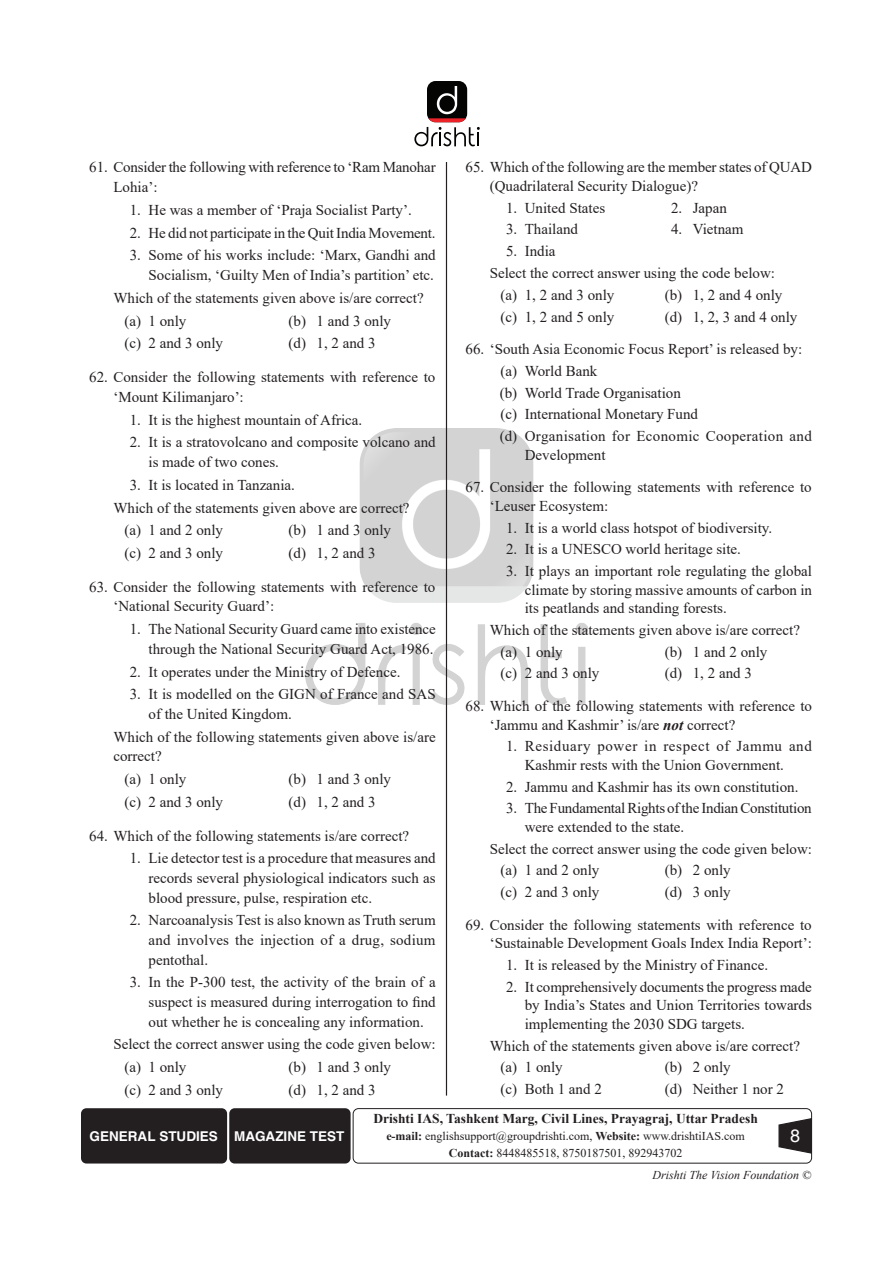
<style>
.page{position:relative;width:893px;height:1263px;background:#fff}
.page>*{position:absolute;margin:0;border:0;box-sizing:border-box;transform-origin:0 0}
.t1{font:18px "Helvetica";color:#fff}
.Options__1__2__3{font:15px/19.5px "Times New Roman";color:#231f20}
.Indent{font:15px/19.6px "Times New Roman";color:#231f20}
.Options__1__2__3-2{font:15px/18.5px "Times New Roman";letter-spacing:.02em;color:#231f20}
.t2{font:700 13.5px "Times New Roman";color:#231f20}
.t3{font:700 13.5px "Helvetica";color:#fff}
.t4{font:12px/16.4px "Times New Roman";color:#231f20;text-align:center}
.t5{font:italic 12px "Times New Roman";color:#231f20}
.s1{font-weight:700;font-style:italic}
.s2{font-weight:700}
</style>
<div class="page">
<img style="left:305px;top:429px;width:283px;height:275px">
<div style="left:81px;top:1108px;width:146px;height:55px;background:#231f20;border-radius:5px"></div>
<div style="left:229px;top:1108px;width:122px;height:55px;background:#231f20;border-radius:5px"></div>
<div style="left:353px;top:1108px;width:459px;height:55px;border:1px solid #231f20;border-radius:5px"></div>
<svg style="left:778px;top:1117px;width:35px;height:37px"></svg>
<div style="left:427px;top:81px;width:40px;height:41px;background:#040503;border-radius:9px"></div>
<svg style="left:414px;top:86px;width:66px;height:60px"></svg>
<hr style="left:446px;top:162px;width:1px;height:933px;background:#231f20">
<p class="Options__1__2__3" style="left:113px;top:157px;width:324px;text-indent:-24px">61. Consider the following with reference to ‘Ram Manohar<br>Lohia’:</p>
<p class="Options__1__2__3" style="left:130px;top:200px;width:284px">1. He was a member of ‘Praja Socialist Party’.</p>
<p class="Options__1__2__3" style="left:130px;top:222px;width:307px">2. He did not participate in the Quit India Movement.</p>
<p class="Options__1__2__3" style="left:130px;top:245px;width:307px;text-align:right">3. Some of his works include: ‘Marx, Gandhi and<br>Socialism, ‘Guilty Men of India’s partition’ etc.</p>
<p class="Indent" style="left:113px;top:287px;width:312px">Which of the statements given above is/are correct?</p>
<p class="Options__1__2__3" style="left:124px;top:310px;width:64px">(a) 1 only</p>
<p class="Options__1__2__3" style="left:289px;top:310px;width:104px">(b) 1 and 3 only</p>
<p class="Options__1__2__3" style="left:124px;top:333px;width:100px">(c) 2 and 3 only</p>
<p class="Options__1__2__3" style="left:289px;top:333px;width:89px">(d) 1, 2 and 3</p>
<p class="Options__1__2__3" style="left:113px;top:367px;width:324px;text-indent:-24px">62. Consider the following statements with reference to ‘Mount Kilimanjaro’:</p>
<p class="Options__1__2__3" style="left:130px;top:409px;width:234px">1. It is the highest mountain of Africa.</p>
<p class="Options__1__2__3" style="left:148px;top:432px;width:289px;text-indent:-19px">2. It is a stratovolcano and composite volcano and is made of two cones.</p>
<p class="Options__1__2__3" style="left:130px;top:474px;width:167px">3. It is located in Tanzania.</p>
<p class="Indent" style="left:113px;top:497px;width:298px">Which of the statements given above are correct?</p>
<p class="Options__1__2__3" style="left:124px;top:520px;width:100px">(a) 1 and 2 only</p>
<p class="Options__1__2__3" style="left:289px;top:520px;width:104px">(b) 1 and 3 only</p>
<p class="Options__1__2__3" style="left:124px;top:543px;width:100px">(c) 2 and 3 only</p>
<p class="Options__1__2__3" style="left:289px;top:543px;width:89px">(d) 1, 2 and 3</p>
<p class="Options__1__2__3" style="left:113px;top:576px;width:324px;text-indent:-24px">63. Consider the following statements with reference to ‘National Security Guard’:</p>
<p class="Options__1__2__3" style="left:130px;top:619px;width:308px;text-align:right">1. The National Security Guard came into existence through the National Security Guard Act, 1986.</p>
<p class="Options__1__2__3" style="left:130px;top:661px;width:272px">2. It operates under the Ministry of Defence.</p>
<p class="Options__1__2__3" style="left:148px;top:684px;width:289px;text-indent:-19px">3. It is modelled on the GIGN of France and SAS of the United Kingdom.</p>
<p class="Indent" style="left:113px;top:726px;width:324px">Which of the following statements given above is/are correct?</p>
<p class="Options__1__2__3" style="left:124px;top:769px;width:64px">(a) 1 only</p>
<p class="Options__1__2__3" style="left:289px;top:769px;width:104px">(b) 1 and 3 only</p>
<p class="Options__1__2__3" style="left:124px;top:792px;width:100px">(c) 2 and 3 only</p>
<p class="Options__1__2__3" style="left:289px;top:792px;width:89px">(d) 1, 2 and 3</p>
<p class="Options__1__2__3" style="left:89px;top:825px;width:321px">64. Which of the following statements is/are correct?</p>
<p class="Options__1__2__3" style="left:148px;top:848px;width:289px;text-align:justify;text-indent:-19px">1. Lie detector test is a procedure that measures and records several physiological indicators such as blood pressure, pulse, respiration etc.</p>
<p class="Options__1__2__3" style="left:148px;top:910px;width:289px;text-align:justify;text-indent:-19px">2. Narcoanalysis Test is also known as Truth serum and involves the injection of a drug, sodium pentothal.</p>
<p class="Options__1__2__3" style="left:148px;top:972px;width:289px;text-align:justify;text-indent:-19px">3. In the P-300 test, the activity of the brain of a suspect is measured during interrogation to find out whether he is concealing any information.</p>
<p class="Indent" style="left:113px;top:1034px;width:324px">Select the correct answer using the code given below:</p>
<p class="Options__1__2__3" style="left:124px;top:1057px;width:64px">(a) 1 only</p>
<p class="Options__1__2__3" style="left:289px;top:1057px;width:104px">(b) 1 and 3 only</p>
<p class="Options__1__2__3" style="left:124px;top:1080px;width:100px">(c) 2 and 3 only</p>
<p class="Options__1__2__3" style="left:289px;top:1080px;width:89px">(d) 1, 2 and 3</p>
<p class="Options__1__2__3" style="left:490px;top:158px;width:324px;line-height:18.5px;text-indent:-24px">65. Which of the following are the member states of QUAD (Quadrilateral Security Dialogue)?</p>
<p class="Options__1__2__3" style="left:506px;top:197px;width:101px">1. United States</p>
<p class="Options__1__2__3" style="left:671px;top:197px;width:57px">2. Japan</p>
<p class="Options__1__2__3" style="left:506px;top:219px;width:74px">3. Thailand</p>
<p class="Options__1__2__3" style="left:671px;top:219px;width:74px">4. Vietnam</p>
<p class="Options__1__2__3" style="left:506px;top:241px;width:51px">5. India</p>
<p class="Indent" style="left:490px;top:263px;width:287px">Select the correct answer using the code below:</p>
<p class="Options__1__2__3" style="left:501px;top:285px;width:115px">(a) 1, 2 and 3 only</p>
<p class="Options__1__2__3" style="left:665px;top:285px;width:119px">(b) 1, 2 and 4 only</p>
<p class="Options__1__2__3" style="left:501px;top:306px;width:115px">(c) 1, 2 and 5 only</p>
<p class="Options__1__2__3" style="left:665px;top:306px;width:134px">(d) 1, 2, 3 and 4 only</p>
<p class="Options__1__2__3" style="left:466px;top:339px;width:338px">66. ‘South Asia Economic Focus Report’ is released by:</p>
<p class="Options__1__2__3" style="left:501px;top:361px;width:98px">(a) World Bank</p>
<p class="Options__1__2__3" style="left:500px;top:382px;width:183px">(b) World Trade Organisation</p>
<p class="Options__1__2__3" style="left:501px;top:404px;width:199px">(c) International Monetary Fund</p>
<p class="Options__1__2__3-2" style="left:525px;top:426px;width:289px;text-indent:-25px">(d) Organisation for Economic Cooperation and<br>Development</p>
<p class="Options__1__2__3" style="left:490px;top:477px;width:324px;line-height:18.6px;text-indent:-24px">67. Consider the following statements with reference to ‘Leuser Ecosystem:</p>
<p class="Options__1__2__3" style="left:506px;top:517px;width:268px">1. It is a world class hotspot of biodiversity.</p>
<p class="Options__1__2__3" style="left:506px;top:539px;width:236px">2. It is a UNESCO world heritage site.</p>
<p class="Options__1__2__3" style="left:525px;top:561px;width:289px;line-height:18.6px;text-align:justify;text-indent:-19px">3. It plays an important role regulating the global climate by storing massive amounts of carbon in its peatlands and standing forests.</p>
<p class="Indent" style="left:490px;top:620px;width:312px">Which of the statements given above is/are correct?</p>
<p class="Options__1__2__3" style="left:501px;top:641px;width:64px">(a) 1 only</p>
<p class="Options__1__2__3" style="left:665px;top:641px;width:104px">(b) 1 and 2 only</p>
<p class="Options__1__2__3" style="left:501px;top:663px;width:100px">(c) 2 and 3 only</p>
<p class="Options__1__2__3" style="left:665px;top:663px;width:89px">(d) 1, 2 and 3</p>
<p class="Options__1__2__3" style="left:490px;top:696px;width:324px;line-height:18.6px;text-indent:-24px">68. Which of the following statements with reference to ‘Jammu and Kashmir’ is/are <span class="s1">not</span> correct?</p>
<p class="Options__1__2__3" style="left:525px;top:736px;width:289px;line-height:18.6px;text-indent:-19px">1. Residuary power in respect of Jammu and<br>Kashmir rests with the Union Government.</p>
<p class="Options__1__2__3" style="left:506px;top:776px;width:294px">2. Jammu and Kashmir has its own constitution.</p>
<p class="Options__1__2__3" style="left:525px;top:799px;width:288px;line-height:18.5px;text-indent:-19px">3. The Fundamental Rights of the Indian Constitution were extended to the state.</p>
<p class="Indent" style="left:490px;top:838px;width:324px">Select the correct answer using the code given below:</p>
<p class="Options__1__2__3" style="left:501px;top:860px;width:100px">(a) 1 and 2 only</p>
<p class="Options__1__2__3" style="left:665px;top:860px;width:67px">(b) 2 only</p>
<p class="Options__1__2__3" style="left:501px;top:882px;width:100px">(c) 2 and 3 only</p>
<p class="Options__1__2__3" style="left:665px;top:882px;width:67px">(d) 3 only</p>
<p class="Options__1__2__3" style="left:466px;top:915px;width:348px;line-height:18.6px;text-align:right">69. Consider the following statements with reference to ‘Sustainable Development Goals Index India Report’:</p>
<p class="Options__1__2__3" style="left:506px;top:955px;width:264px">1. It is released by the Ministry of Finance.</p>
<p class="Options__1__2__3" style="left:525px;top:977px;width:289px;line-height:18.5px;text-align:justify;text-indent:-19px">2. It comprehensively documents the progress made by India’s States and Union Territories towards implementing the 2030 SDG targets.</p>
<p class="Indent" style="left:490px;top:1035px;width:312px">Which of the statements given above is/are correct?</p>
<p class="Options__1__2__3" style="left:501px;top:1057px;width:64px">(a) 1 only</p>
<p class="Options__1__2__3" style="left:665px;top:1057px;width:67px">(b) 2 only</p>
<p class="Options__1__2__3" style="left:501px;top:1079px;width:103px">(c) Both 1 and 2</p>
<p class="Options__1__2__3" style="left:665px;top:1079px;width:121px">(d) Neither 1 nor 2</p>
<p class="t3" style="left:90px;top:1128px;width:256px">GENERAL STUDIES MAGAZINE TEST</p>
<p class="t2" style="left:373px;top:1108px;width:386px">Drishti IAS, Tashkent Marg, Civil Lines, Prayagraj, Uttar Pradesh</p>
<p class="t4" style="left:386px;top:1128px;width:360px"><span class="s2">e-mail:</span> englishsupport@groupdrishti.com, <span class="s2">Website:</span> www.drishtiIAS.com<br><span class="s2">Contact:</span> 8448485518, 8750187501, 892943702</p>
<p class="t1" style="left:790px;top:1125px;width:12px">8</p>
<p class="t5" style="left:652px;top:1167px;width:160px">Drishti The Vision Foundation ©</p>
</div>
